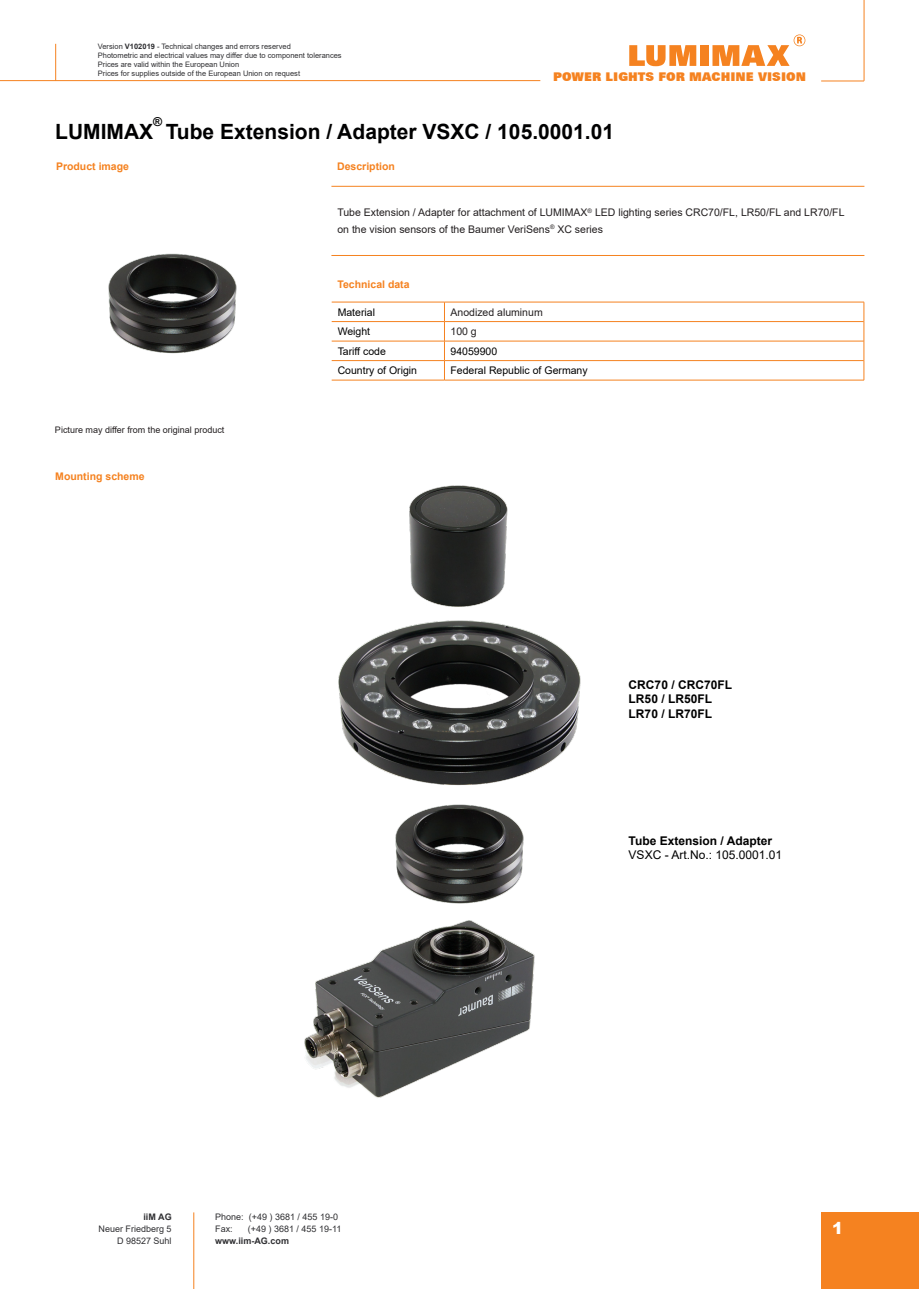
<style>
.page{position:relative;width:919px;height:1289px;background:#fff}
.page>*{position:absolute;margin:0;border:0;box-sizing:border-box;transform-origin:0 0}
.t1{font:700 21px "Arial";color:#000001}
.t2{font:900 16.5px "Arial";color:#fff}
.t3{font:700 12.3px "Arial";color:#000001}
.Schrift_Katalog_LUMI{font:700 12px "Arial";color:#000001}
.t4{font:900 12px "Zurich BT";color:#f58220}
.Schrift_Katalog_LUMI-2{font:12px "Arial";color:#000001}
.LUMIMAX_Stichpunkte{font:10.5px/16.5px "Arial";color:#231f20}
.t5{font:700 10.5px "Arial";color:#f58220}
.Schrift_BOLD_Katalog{font:10.5px "Arial";color:#000001}
.Schrift_Katalog_LUMI-3{font:10.5px "Arial";color:#000001}
.Schrift_Katalog_LUMI-4{font:10.5px "Arial";color:#231f20}
.t6{font:9px/12px "Arial";color:#2f2f32;text-align:right}
.t7{font:9px "Arial";color:#231f20}
.t8{font:700 9px "Arial";color:#2f2f32}
.t9{font:7.5px/9px "Arial";color:#2f2f32}
.s1{font-weight:700}
</style>
<div class="page">
<div style="left:821px;top:1212px;width:97px;height:76px;background:#f58220"></div>
<hr style="left:55px;top:44px;width:1px;height:37px;background:#f58220">
<hr style="left:863px;top:0;width:1px;height:81px;background:#f58220">
<hr style="left:193px;top:1212px;width:1px;height:76px;background:#f58220">
<svg style="left:629px;top:45px;width:67px;height:21px"></svg>
<div style="left:700px;top:45px;width:8px;height:21px;background:#f58220"></div>
<svg style="left:712px;top:34px;width:93px;height:32px"></svg>
<hr style="left:821px;top:81px;width:43px;height:1px;background:#f58220">
<hr style="left:0;top:80px;width:540px;height:1px;background:#f58220">
<hr style="left:331px;top:186px;width:533px;height:1px;background:#f58220">
<hr style="left:331px;top:255px;width:533px;height:1px;background:#f58220">
<hr style="left:331px;top:302px;width:113px;height:1px;background:#f58220">
<hr style="left:444px;top:302px;width:420px;height:1px;background:#f58220">
<hr style="left:331px;top:321px;width:113px;height:1px;background:#f58220">
<hr style="left:444px;top:321px;width:419px;height:1px;background:#f58220">
<hr style="left:331px;top:341px;width:113px;height:1px;background:#f58220">
<hr style="left:444px;top:341px;width:419px;height:1px;background:#f58220">
<hr style="left:331px;top:360px;width:113px;height:1px;background:#f58220">
<hr style="left:444px;top:360px;width:419px;height:1px;background:#f58220">
<svg style="left:444px;top:302px;width:1px;height:78px"></svg>
<hr style="left:331px;top:380px;width:113px;height:1px;background:#f58220">
<hr style="left:444px;top:380px;width:420px;height:1px;background:#f58220">
<svg style="left:863px;top:302px;width:1px;height:78px"></svg>
<img style="left:108px;top:253px;width:129px;height:101px">
<img style="left:409px;top:485px;width:99px;height:120px">
<img style="left:304px;top:948px;width:231px;height:150px">
<img style="left:388px;top:804px;width:136px;height:144px">
<img style="left:338px;top:605px;width:243px;height:181px">
<p class="t9" style="left:98px;top:42px;width:245px">Version <span class="s1">V102019</span> - Technical changes and errors reserved<br>Photometric and electrical values may differ due to component tolerances Prices are valid within the European Union<br>Prices for supplies outside of the European Union on request</p>
<h3 class="t4" style="left:553px;top:70px;width:254px">POWER LIGHTS FOR MACHINE VISION</h3>
<p class="t3" style="left:153px;top:113px;width:11px">®</p>
<p class="t1" style="left:166px;top:117px;width:450px">Tube Extension / Adapter VSXC / 105.0001.01</p>
<p class="t1" style="left:55px;top:117px;width:99px">LUMIMAX</p>
<p class="t5" style="left:56px;top:159px;width:74px">Product image</p>
<p class="t7" style="left:55px;top:423px;width:171px">Picture may differ from the original product</p>
<p class="t5" style="left:55px;top:469px;width:91px">Mounting scheme</p>
<p class="t5" style="left:337px;top:159px;width:59px">Description</p>
<p class="LUMIMAX_Stichpunkte" style="left:337px;top:204px;width:508px">Tube Extension / Adapter for attachment of LUMIMAX<sup>®</sup> LED lighting series CRC70/FL, LR50/FL and LR70/FL on the vision sensors of the Baumer VeriSens<sup>®</sup> XC series</p>
<p class="t5" style="left:337px;top:277px;width:74px">Technical data</p>
<p class="Schrift_BOLD_Katalog" style="left:337px;top:305px;width:39px">Material</p>
<p class="Schrift_Katalog_LUMI-4" style="left:450px;top:305px;width:94px">Anodized aluminum</p>
<p class="Schrift_BOLD_Katalog" style="left:337px;top:324px;width:34px">Weight</p>
<p class="Schrift_Katalog_LUMI-4" style="left:450px;top:324px;width:28px">100 g</p>
<p class="Schrift_BOLD_Katalog" style="left:337px;top:344px;width:50px">Tariff code</p>
<p class="Schrift_Katalog_LUMI-3" style="left:450px;top:344px;width:48px">94059900</p>
<p class="Schrift_BOLD_Katalog" style="left:337px;top:363px;width:81px">Country of Origin</p>
<p class="Schrift_Katalog_LUMI-3" style="left:450px;top:363px;width:139px">Federal Republic of Germany</p>
<p class="Schrift_Katalog_LUMI" style="left:628px;top:676px;width:105px">CRC70 / CRC70FL</p>
<p class="Schrift_Katalog_LUMI" style="left:628px;top:690px;width:85px">LR50 / LR50FL</p>
<p class="Schrift_Katalog_LUMI" style="left:628px;top:705px;width:85px">LR70 / LR70FL</p>
<p class="Schrift_Katalog_LUMI" style="left:628px;top:832px;width:145px">Tube Extension / Adapter</p>
<p class="Schrift_Katalog_LUMI-2" style="left:628px;top:846px;width:155px">VSXC - Art.No.: 105.0001.01</p>
<p class="t8" style="left:143px;top:1210px;width:30px">iiM AG</p>
<p class="t6" style="left:99px;top:1222px;width:75px">Neuer Friedberg 5<br>D 98527 Suhl</p>
<p class="t6" style="left:215px;top:1210px;width:124px;text-align:left">Phone: (+49 ) 3681 / 455 19-0<br>Fax:</p>
<p class="t6" style="left:248px;top:1222px;width:95px">(+49 ) 3681 / 455 19-11</p>
<p class="t8" style="left:215px;top:1234px;width:75px">www.iim-AG.com</p>
<h2 class="t2" style="left:832px;top:1216px;width:13px">1</h2>
</div>
